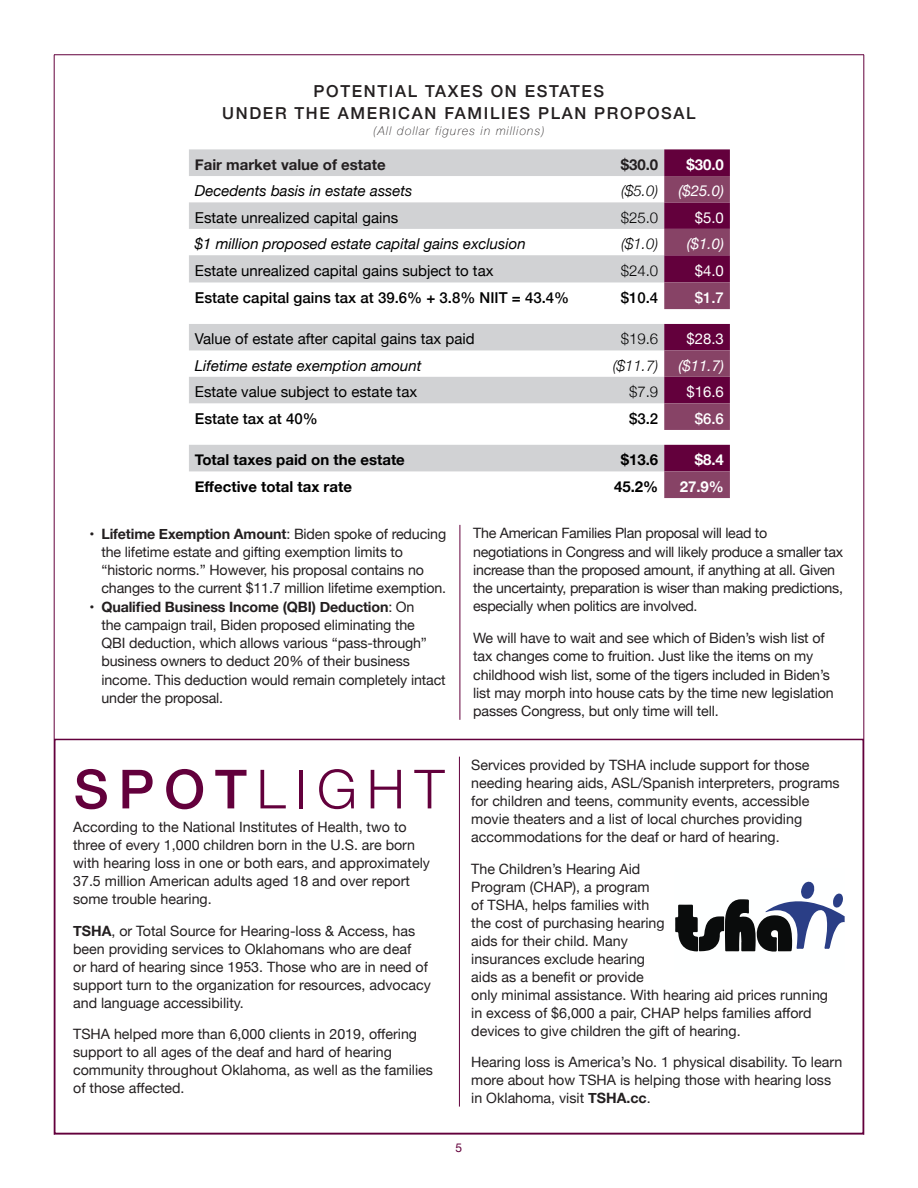
<style>
.page{position:relative;width:918px;height:1188px;background:#fff}
.page>*{position:absolute;margin:0;border:0;box-sizing:border-box;transform-origin:0 0}
.t1{font:300 54px "Helvetica Neue";letter-spacing:.18em;color:#63003c}
.t2{font:500 16.5px/21.6px "Helvetica Neue";letter-spacing:.1em;color:#231f20;text-align:center}
.Continued___To{font:15px "Helvetica Neue";color:#000}
.Continued___To-2{font:italic 15px "Helvetica Neue";color:#000}
.Continued___To-3{font:500 15px "Helvetica Neue";color:#000}
.Continued___To-4{font:700 15px "Helvetica Neue";color:#000}
.Continued___To-5{font:700 15px "Helvetica Neue";color:#231f20}
.Continued___To-6{font:italic 15px "Helvetica Neue";color:#fff}
.Continued___To-7{font:italic 300 15px "Helvetica Neue";color:#000}
.Continued___To-8{font:300 15px "Helvetica Neue";color:#000}
.Continued___To-9{font:15px "Helvetica Neue";color:#fff}
.Continued___To-10{font:700 15px "Helvetica Neue";color:#fff}
.Continued___To-11{font:500 15px "Helvetica Neue";color:#fff}
.t3{font:14.25px/18px "Helvetica Neue";color:#231f20}
.t4{font:14.25px/18.3px "Helvetica Neue";letter-spacing:-.02em;color:#231f20}
.t5{font:italic 100 12px "Helvetica Neue";letter-spacing:.1em;color:#231f20}
.t6{font:12px "Helvetica Neue";color:#63003c}
.s1{font-weight:700}
.s2{font-weight:500}
</style>
<div class="page">
<hr style="left:54px;top:1134px;width:810px;height:1px;background:#63003c">
<hr style="left:54px;top:54px;width:810px;height:1px;background:#63003c">
<hr style="left:54px;top:55px;width:1px;height:1080px;background:#63003c">
<hr style="left:864px;top:55px;width:1px;height:1080px;background:#63003c">
<div style="left:54px;top:739px;width:810px;height:395px;border:2px solid #63003c"></div>
<hr style="left:460px;top:525px;width:1px;height:195px;background:#63003c">
<hr style="left:459px;top:757px;width:1px;height:350px;background:#63003c">
<svg style="left:675px;top:881px;width:170px;height:71px"></svg>
<svg style="left:189px;top:149px;width:475px;height:322px"></svg>
<svg style="left:664px;top:149px;width:66px;height:349px;background:#823661"></svg>
<p class="t2" style="left:222px;top:79px;width:475px">POTENTIAL TAXES ON ESTATES<br>UNDER THE AMERICAN FAMILIES PLAN PROPOSAL</p>
<p class="t5" style="left:374px;top:122px;width:172px">(All dollar figures in millions)</p>
<p class="Continued___To-5" style="left:195px;top:153px;width:192px">Fair market value of estate</p>
<p class="Continued___To-5" style="left:621px;top:153px;width:39px">$30.0</p>
<p class="Continued___To-10" style="left:686px;top:153px;width:39px">$30.0</p>
<p class="Continued___To-2" style="left:195px;top:180px;width:219px">Decedents basis in estate assets</p>
<p class="Continued___To-7" style="left:621px;top:179px;width:38px">($5.0)</p>
<p class="Continued___To-6" style="left:679px;top:180px;width:47px">($25.0)</p>
<p class="Continued___To" style="left:195px;top:207px;width:205px">Estate unrealized capital gains</p>
<p class="Continued___To-8" style="left:621px;top:205px;width:39px">$25.0</p>
<p class="Continued___To-9" style="left:695px;top:207px;width:31px">$5.0</p>
<p class="Continued___To-2" style="left:195px;top:233px;width:332px">$1 million proposed estate capital gains exclusion</p>
<p class="Continued___To-7" style="left:621px;top:232px;width:38px">($1.0)</p>
<p class="Continued___To-6" style="left:687px;top:233px;width:38px">($1.0)</p>
<p class="Continued___To" style="left:195px;top:260px;width:300px">Estate unrealized capital gains subject to tax</p>
<p class="Continued___To-8" style="left:621px;top:259px;width:39px">$24.0</p>
<p class="Continued___To-9" style="left:695px;top:260px;width:31px">$4.0</p>
<p class="Continued___To-3" style="left:195px;top:286px;width:376px">Estate capital gains tax at 39.6% + 3.8% NIIT = 43.4%</p>
<p class="Continued___To-3" style="left:621px;top:286px;width:39px">$10.4</p>
<p class="Continued___To-11" style="left:695px;top:286px;width:31px">$1.7</p>
<p class="Continued___To" style="left:195px;top:328px;width:281px">Value of estate after capital gains tax paid</p>
<p class="Continued___To-8" style="left:621px;top:327px;width:39px">$19.6</p>
<p class="Continued___To-9" style="left:686px;top:328px;width:39px">$28.3</p>
<p class="Continued___To-2" style="left:195px;top:355px;width:228px">Lifetime estate exemption amount</p>
<p class="Continued___To-7" style="left:613px;top:354px;width:47px">($11.7)</p>
<p class="Continued___To-6" style="left:679px;top:355px;width:47px">($11.7)</p>
<p class="Continued___To" style="left:195px;top:381px;width:224px">Estate value subject to estate tax</p>
<p class="Continued___To-8" style="left:629px;top:380px;width:31px">$7.9</p>
<p class="Continued___To-9" style="left:686px;top:381px;width:39px">$16.6</p>
<p class="Continued___To-3" style="left:195px;top:407px;width:124px">Estate tax at 40%</p>
<p class="Continued___To-3" style="left:629px;top:407px;width:31px">$3.2</p>
<p class="Continued___To-11" style="left:695px;top:407px;width:31px">$6.6</p>
<p class="Continued___To-4" style="left:195px;top:448px;width:211px">Total taxes paid on the estate</p>
<p class="Continued___To-4" style="left:621px;top:448px;width:39px">$13.6</p>
<p class="Continued___To-10" style="left:695px;top:448px;width:31px">$8.4</p>
<p class="Continued___To-4" style="left:195px;top:475px;width:159px">Effective total tax rate</p>
<p class="Continued___To-4" style="left:614px;top:475px;width:46px">45.2%</p>
<p class="Continued___To-10" style="left:680px;top:475px;width:46px">27.9%</p>
<p class="t3" style="left:101px;top:525px;width:346px;text-indent:-12px"><span class="s1">• Lifetime Exemption Amount</span>: Biden spoke of reducing the lifetime estate and gifting exemption limits to “historic norms.” However, his proposal contains no changes to the current $11.7 million lifetime exemption.</p>
<p class="t3" style="left:101px;top:598px;width:346px;text-indent:-12px"><span class="s1">• Qualified Business Income (QBI) Deduction</span>: On<br>the campaign trail, Biden proposed eliminating the<br>QBI deduction, which allows various “pass-through” business owners to deduct 20% of their business income. This deduction would remain completely intact under the proposal.</p>
<p class="t4" style="left:473px;top:525px;width:372px">The American Families Plan proposal will lead to negotiations in Congress and will likely produce a smaller tax increase than the proposed amount, if anything at all. Given the uncertainty, preparation is wiser than making predictions, especially when politics are involved.</p>
<p class="t3" style="left:473px;top:630px;width:362px">We will have to wait and see which of Biden’s wish list of tax changes come to fruition. Just like the items on my childhood wish list, some of the tigers included in Biden’s list may morph into house cats by the time new legislation passes Congress, but only time will tell.</p>
<p class="t1" style="left:74px;top:746px;width:372px"><span class="s2">SPOT</span>LIGHT</p>
<p class="t3" style="left:73px;top:819px;width:358px">According to the National Institutes of Health, two to three of every 1,000 children born in the U.S. are born with hearing loss in one or both ears, and approximately 37.5 million American adults aged 18 and over report some trouble hearing.</p>
<p class="t3" style="left:73px;top:922px;width:359px"><span class="s1">TSHA</span>, or Total Source for Hearing-loss &amp; Access, has been providing services to Oklahomans who are deaf<br>or hard of hearing since 1953. Those who are in need of support turn to the organization for resources, advocacy and language accessibility.</p>
<p class="t3" style="left:73px;top:1026px;width:361px">TSHA helped more than 6,000 clients in 2019, offering support to all ages of the deaf and hard of hearing community throughout Oklahoma, as well as the families of those affected.</p>
<p class="t3" style="left:471px;top:757px;width:370px">Services provided by TSHA include support for those needing hearing aids, ASL/Spanish interpreters, programs for children and teens, community events, accessible movie theaters and a list of local churches providing accommodations for the deaf or hard of hearing.</p>
<p class="t3" style="left:471px;top:861px;width:358px">The Children’s Hearing Aid<br>Program (CHAP), a program<br>of TSHA, helps families with<br>the cost of purchasing hearing<br>aids for their child. Many<br>insurances exclude hearing<br>aids as a benefit or provide<br>only minimal assistance. With hearing aid prices running in excess of $6,000 a pair, CHAP helps families afford devices to give children the gift of hearing.</p>
<p class="t3" style="left:471px;top:1054px;width:373px">Hearing loss is America’s No. 1 physical disability. To learn more about how TSHA is helping those with hearing loss in Oklahoma, visit <span class="s1">TSHA.cc</span>.</p>
<p class="t6" style="left:456px;top:1139px;width:8px">5</p>
</div>
